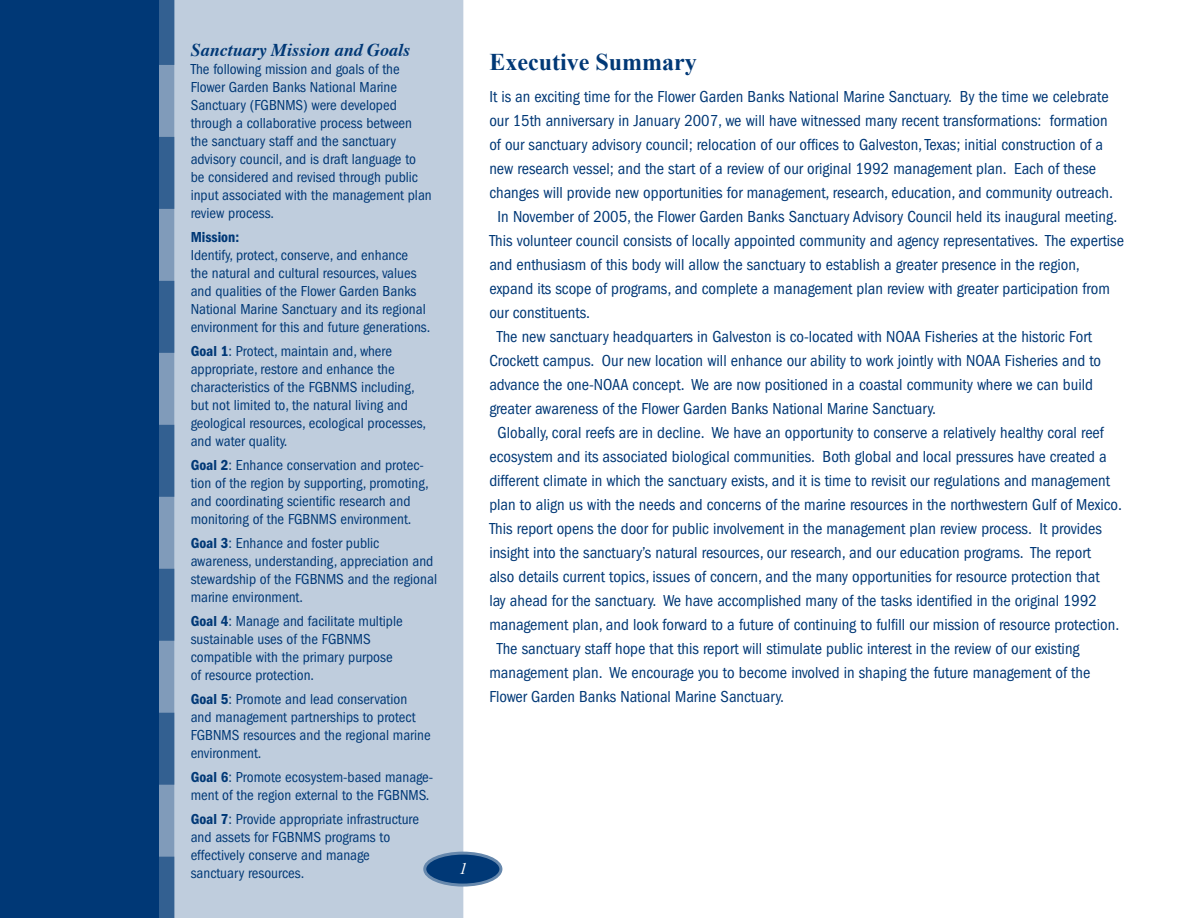
<style>
.page{position:relative;width:1188px;height:918px;background:#fff}
.page>*{position:absolute;margin:0;border:0;box-sizing:border-box;transform-origin:0 0}
.t1{font:700 24px "Times New Roman";color:#003876}
.t2{font:italic 700 18px "Times";color:#003876}
.t3{font:condensed 16.5px "Franklin Gothic";color:#003876}
.t4{font:italic 16.5px "Times New Roman";color:#fff}
.t5{font:condensed 15px/18px "Franklin Gothic";color:#003876}
.t6{font:600 condensed 15px "Franklin Gothic";color:#003876}
.s1{font-weight:600}
</style>
<div class="page">
<div style="left:174px;top:0;width:289px;height:918px;background:#bfcddd"></div>
<div style="left:0;top:0;width:160px;height:918px;background:#003876"></div>
<svg style="left:160px;top:0;width:14px;height:918px;background:#577ba4"></svg>
<div style="left:425px;top:853px;width:76px;height:32px;background:#003876;border-radius:50%"></div>
<div style="left:423px;top:852px;width:79px;height:35px;border:3px solid #6688ad;border-radius:50%"></div>
<p class="t2" style="left:191px;top:38px;width:221px">Sanctuary Mission and Goals</p>
<p class="t5" style="left:191px;top:60px;width:243px">The following mission and goals of the Flower Garden Banks National Marine Sanctuary (FGBNMS) were developed through a collaborative process between the sanctuary staff and the sanctuary advisory council, and is draft language to be considered and revised through public input associated with the management plan review process.</p>
<p class="t6" style="left:191px;top:228px;width:50px">Mission:</p>
<p class="t5" style="left:191px;top:246px;width:241px">Identify, protect, conserve, and enhance<br>the natural and cultural resources, values and qualities of the Flower Garden Banks National Marine Sanctuary and its regional environment for this and future generations.</p>
<p class="t5" style="left:191px;top:342px;width:237px"><span class="s1">Goal 1</span>: Protect, maintain and, where appropriate, restore and enhance the characteristics of the FGBNMS including, but not limited to, the natural living and geological resources, ecological processes, and water quality.</p>
<p class="t5" style="left:191px;top:456px;width:240px"><span class="s1">Goal 2</span>: Enhance conservation and protec&shy;tion of the region by supporting, promoting, and coordinating scientific research and monitoring of the FGBNMS environment.</p>
<p class="t5" style="left:191px;top:534px;width:248px"><span class="s1">Goal 3</span>: Enhance and foster public awareness, understanding, appreciation and stewardship of the FGBNMS and the regional marine environment.</p>
<p class="t5" style="left:191px;top:612px;width:214px"><span class="s1">Goal 4</span>: Manage and facilitate multiple sustainable uses of the FGBNMS compatible with the primary purpose of resource protection.</p>
<p class="t5" style="left:191px;top:690px;width:241px"><span class="s1">Goal 5</span>: Promote and lead conservation and management partnerships to protect FGBNMS resources and the regional marine environment.</p>
<p class="t5" style="left:191px;top:768px;width:244px"><span class="s1">Goal 6</span>: Promote ecosystem-based manage&shy;ment of the region external to the FGBNMS.</p>
<p class="t5" style="left:191px;top:810px;width:230px"><span class="s1">Goal 7</span>: Provide appropriate infrastructure and assets for FGBNMS programs to effectively conserve and manage sanctuary resources.</p>
<h1 class="t1" style="left:489px;top:48px;width:209px">Executive Summary</h1>
<p class="t3" style="left:489px;top:87px;width:621px">It is an exciting time for the Flower Garden Banks National Marine Sanctuary. By the time we celebrate</p>
<p class="t3" style="left:489px;top:111px;width:620px">our 15th anniversary in January 2007, we will have witnessed many recent transformations: formation</p>
<p class="t3" style="left:489px;top:135px;width:615px">of our sanctuary advisory council; relocation of our offices to Galveston, Texas; initial construction of a</p>
<p class="t3" style="left:489px;top:159px;width:608px">new research vessel; and the start of a review of our original 1992 management plan. Each of these</p>
<p class="t3" style="left:489px;top:183px;width:625px">changes will provide new opportunities for management, research, education, and community outreach.</p>
<p class="t3" style="left:498px;top:207px;width:621px">In November of 2005, the Flower Garden Banks Sanctuary Advisory Council held its inaugural meeting.</p>
<p class="t3" style="left:489px;top:231px;width:636px">This volunteer council consists of locally appointed community and agency representatives. The expertise</p>
<p class="t3" style="left:489px;top:255px;width:592px">and enthusiasm of this body will allow the sanctuary to establish a greater presence in the region,</p>
<p class="t3" style="left:489px;top:279px;width:622px">expand its scope of programs, and complete a management plan review with greater participation from</p>
<p class="t3" style="left:489px;top:303px;width:102px">our constituents.</p>
<p class="t3" style="left:497px;top:327px;width:597px">The new sanctuary headquarters in Galveston is co-located with NOAA Fisheries at the historic Fort</p>
<p class="t3" style="left:489px;top:351px;width:613px">Crockett campus. Our new location will enhance our ability to work jointly with NOAA Fisheries and to</p>
<p class="t3" style="left:489px;top:375px;width:605px">advance the one-NOAA concept. We are now positioned in a coastal community where we can build</p>
<p class="t3" style="left:489px;top:399px;width:448px">greater awareness of the Flower Garden Banks National Marine Sanctuary.</p>
<p class="t3" style="left:498px;top:423px;width:608px">Globally, coral reefs are in decline. We have an opportunity to conserve a relatively healthy coral reef</p>
<p class="t3" style="left:489px;top:447px;width:619px">ecosystem and its associated biological communities. Both global and local pressures have created a</p>
<p class="t3" style="left:489px;top:471px;width:622px">different climate in which the sanctuary exists, and it is time to revisit our regulations and management</p>
<p class="t3" style="left:489px;top:495px;width:634px">plan to align us with the needs and concerns of the marine resources in the northwestern Gulf of Mexico.</p>
<p class="t3" style="left:489px;top:519px;width:614px">This report opens the door for public involvement in the management plan review process. It provides</p>
<p class="t3" style="left:489px;top:543px;width:603px">insight into the sanctuary’s natural resources, our research, and our education programs. The report</p>
<p class="t3" style="left:489px;top:567px;width:612px">also details current topics, issues of concern, and the many opportunities for resource protection that</p>
<p class="t3" style="left:489px;top:591px;width:609px">lay ahead for the sanctuary. We have accomplished many of the tasks identified in the original 1992</p>
<p class="t3" style="left:489px;top:615px;width:631px">management plan, and look forward to a future of continuing to fulfill our mission of resource protection.</p>
<p class="t3" style="left:497px;top:639px;width:584px">The sanctuary staff hope that this report will stimulate public interest in the review of our existing</p>
<p class="t3" style="left:489px;top:663px;width:603px">management plan. We encourage you to become involved in shaping the future management of the</p>
<p class="t3" style="left:489px;top:687px;width:296px">Flower Garden Banks National Marine Sanctuary.</p>
<p class="t4" style="left:459px;top:859px;width:10px">1</p>
</div>
